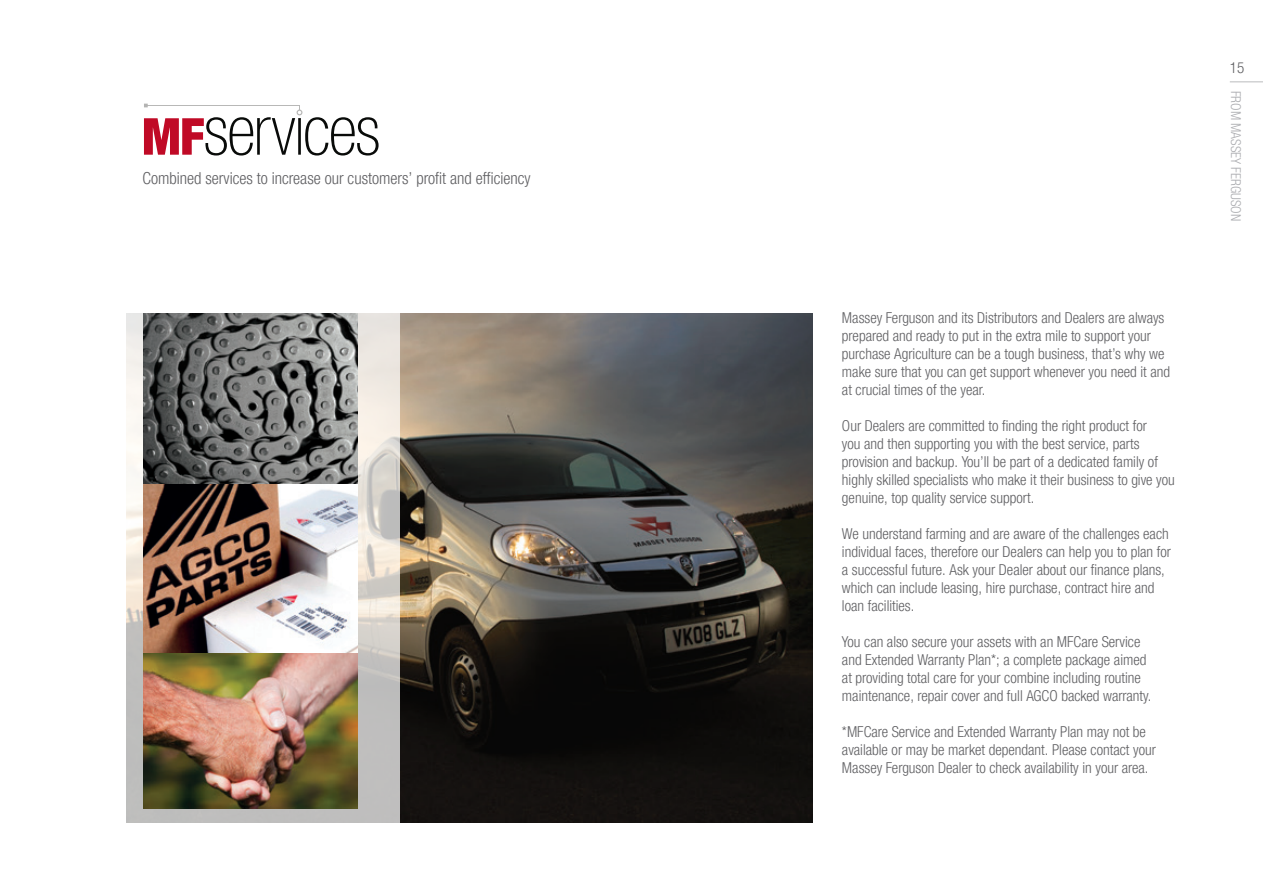
<style>
.page{position:relative;width:1263px;height:893px;background:#fff}
.page>*{position:absolute;margin:0;border:0;box-sizing:border-box;transform-origin:0 0}
.t1{font:300 condensed 16.5px "Helvetica Neue LTW1 G";color:#5f5f62}
.t2{font:300 condensed 15px/18px "Helvetica Neue LTW1 G";color:#5f5f62}
.t3{font:300 condensed 13.5px "Helvetica Neue LTW1 G";color:#abacb0}
</style>
<div class="page">
<img style="left:400px;top:314px;width:412px;height:509px">
<svg style="left:126px;top:313px;width:274px;height:510px;background:#d6d2cd"></svg>
<img style="left:144px;top:314px;width:214px;height:494px">
<svg style="left:144px;top:104px;width:235px;height:52px"></svg>
<hr style="left:1230px;top:81px;width:33px;height:1px;background:#babbbe">
<p class="t1" style="left:142px;top:169px;width:390px">Combined services to increase our customers’ profit and efficiency</p>
<p class="t2" style="left:842px;top:308px;width:330px">Massey Ferguson and its Distributors and Dealers are always prepared and ready to put in the extra mile to support your purchase Agriculture can be a tough business, that’s why we make sure that you can get support whenever you need it and at crucial times of the year.</p>
<p class="t2" style="left:842px;top:416px;width:334px">Our Dealers are committed to finding the right product for<br>you and then supporting you with the best service, parts provision and backup. You’ll be part of a dedicated family of highly skilled specialists who make it their business to give you genuine, top quality service support.</p>
<p class="t2" style="left:842px;top:524px;width:331px">We understand farming and are aware of the challenges each individual faces, therefore our Dealers can help you to plan for a successful future. Ask your Dealer about our finance plans, which can include leasing, hire purchase, contract hire and loan facilities.</p>
<p class="t2" style="left:842px;top:632px;width:311px">You can also secure your assets with an MFCare Service and Extended Warranty Plan*; a complete package aimed at providing total care for your combine including routine maintenance, repair cover and full AGCO backed warranty.</p>
<p class="t2" style="left:842px;top:722px;width:315px">*MFCare Service and Extended Warranty Plan may not be available or may be market dependant. Please contact your<br>Massey Ferguson Dealer to check availability in your area.</p>
<p class="t2" style="left:1230px;top:59px;width:16px">15</p>
<p class="t3" style="left:1244px;top:91px;width:132px;rotate:90deg">FROM MASSEY FERGUSON</p>
</div>
